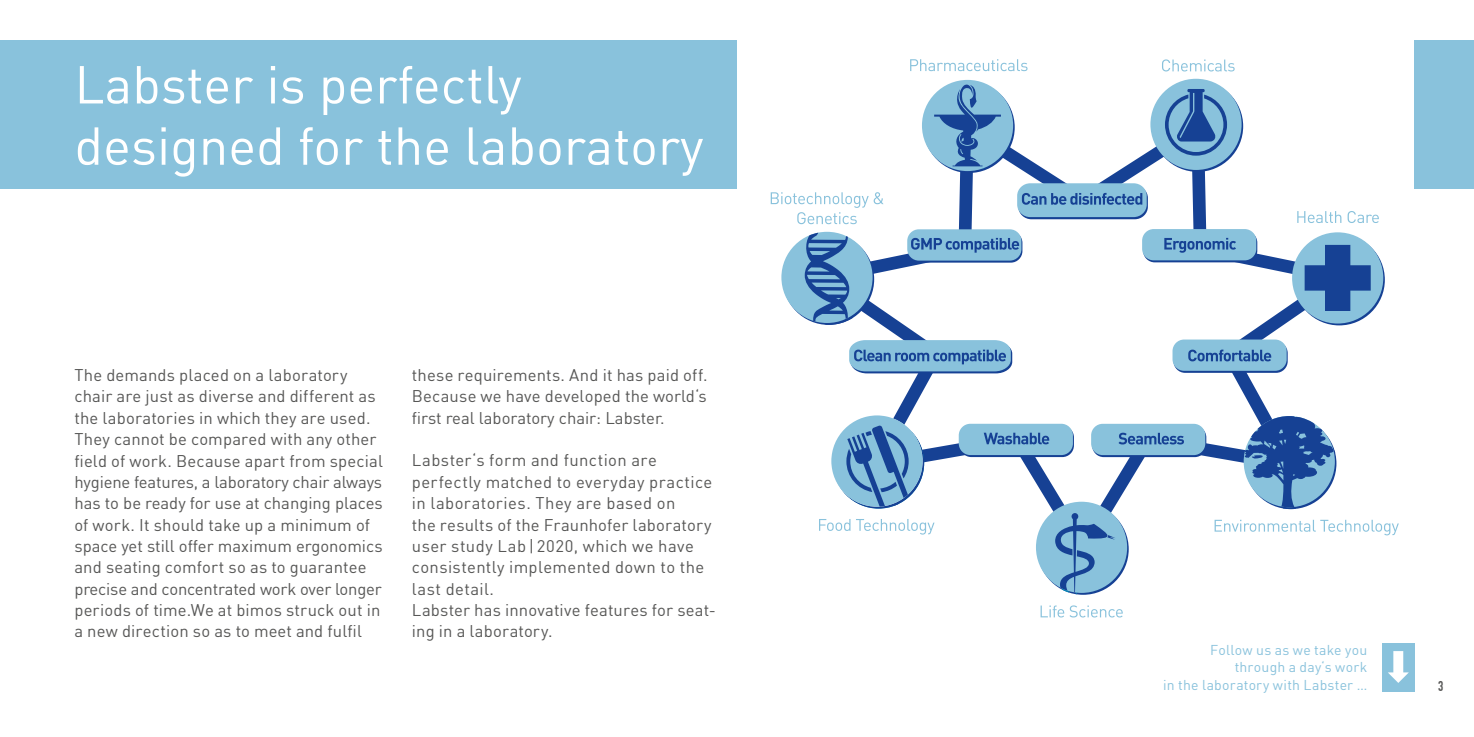
<style>
.page{position:relative;width:1474px;height:737px;background:#fff}
.page>*{position:absolute;margin:0;border:0;box-sizing:border-box;transform-origin:0 0}
.t1{font:52.5px/61.2px "DIN";color:#fff}
.t2{font:16.62px/21.3px "DIN";letter-spacing:.01em;color:#575756}
.t3{font:14px/17.5px "DIN";letter-spacing:.015em;color:#89c2dc;text-align:right}
.t4{font:14px "DIN1451 Com Engschrift";color:#575756}
</style>
<div class="page">
<div style="left:0;top:40px;width:737px;height:149px;background:#89c2dc"></div>
<div style="left:1414px;top:40px;width:59px;height:149px;background:#89c2dc"></div>
<svg style="left:800px;top:105px;width:572px;height:467px"></svg>
<svg style="left:908px;top:231px;width:114px;height:32px"></svg>
<svg style="left:1293px;top:234px;width:91px;height:91px"></svg>
<svg style="left:1151px;top:81px;width:92px;height:91px"></svg>
<svg style="left:833px;top:417px;width:91px;height:91px"></svg>
<div style="left:922px;top:80px;width:91px;height:91px;background:#89c2dc;border-radius:50%"></div>
<svg style="left:934px;top:84px;width:68px;height:84px"></svg>
<div style="left:1291px;top:232px;width:92px;height:91px;background:#89c2dc;border-radius:50%"></div>
<svg style="left:1304px;top:245px;width:68px;height:68px"></svg>
<div style="left:1150px;top:79px;width:91px;height:91px;background:#89c2dc;border-radius:50%"></div>
<svg style="left:1164px;top:89px;width:64px;height:67px"></svg>
<div style="left:781px;top:232px;width:91px;height:91px;background:#89c2dc;border-radius:50%"></div>
<svg style="left:798px;top:233px;width:61px;height:92px"></svg>
<svg style="left:1244px;top:416px;width:91px;height:93px"></svg>
<div style="left:831px;top:415px;width:91px;height:91px;background:#89c2dc;border-radius:50%"></div>
<svg style="left:846px;top:420px;width:62px;height:86px"></svg>
<div style="left:1035px;top:501px;width:92px;height:92px;background:#89c2dc;border-radius:50%"></div>
<svg style="left:1054px;top:513px;width:63px;height:81px"></svg>
<div style="left:907px;top:229px;width:114px;height:31px;background:#89c2dc;border-radius:12px"></div>
<svg style="left:1143px;top:231px;width:114px;height:31px"></svg>
<div style="left:1142px;top:229px;width:114px;height:31px;background:#89c2dc;border-radius:12px"></div>
<div style="left:1173px;top:341px;width:114px;height:32px;background:#164194;border-radius:12px"></div>
<div style="left:1172px;top:339px;width:114px;height:32px;background:#89c2dc;border-radius:12px"></div>
<svg style="left:959px;top:426px;width:114px;height:31px"></svg>
<div style="left:958px;top:424px;width:114px;height:31px;background:#89c2dc;border-radius:12px"></div>
<svg style="left:1092px;top:426px;width:114px;height:31px"></svg>
<div style="left:1091px;top:424px;width:114px;height:31px;background:#89c2dc;border-radius:12px"></div>
<svg style="left:1018px;top:185px;width:129px;height:34px"></svg>
<div style="left:1017px;top:183px;width:129px;height:34px;background:#89c2dc;border-radius:13px"></div>
<svg style="left:910px;top:59px;width:117px;height:12px"></svg>
<svg style="left:770px;top:192px;width:113px;height:32px"></svg>
<svg style="left:819px;top:519px;width:31px;height:12px"></svg>
<svg style="left:856px;top:519px;width:78px;height:15px"></svg>
<svg style="left:1040px;top:605px;width:82px;height:12px"></svg>
<svg style="left:1214px;top:520px;width:184px;height:15px"></svg>
<svg style="left:1297px;top:211px;width:44px;height:12px"></svg>
<svg style="left:1347px;top:211px;width:31px;height:12px"></svg>
<svg style="left:1162px;top:59px;width:72px;height:12px"></svg>
<svg style="left:1021px;top:193px;width:121px;height:12px"></svg>
<svg style="left:911px;top:238px;width:108px;height:15px"></svg>
<svg style="left:849px;top:340px;width:163px;height:33px;background:#76abcf"></svg>
<svg style="left:984px;top:433px;width:65px;height:11px"></svg>
<svg style="left:1118px;top:433px;width:65px;height:11px"></svg>
<svg style="left:1188px;top:349px;width:83px;height:12px"></svg>
<svg style="left:1164px;top:238px;width:71px;height:15px"></svg>
<div style="left:1382px;top:642px;width:32px;height:49px;background:#89c2dc"></div>
<svg style="left:1388px;top:651px;width:20px;height:32px"></svg>
<h1 class="t1" style="left:74px;top:53px;width:630px">Labster is perfectly designed for the laboratory</h1>
<p class="t2" style="left:74px;top:364px;width:310px">The demands placed on a laboratory chair are just as diverse and different as the laboratories in which they are used.<br>They cannot be compared with any other field of work. Because apart from special hygiene features, a laboratory chair always has to be ready for use at changing places of work. It should take up a minimum of space yet still offer maximum ergo nomics and seating comfort so as to guarantee precise and concentrated work over longer periods of time.We at bimos struck out in a new direction so as to meet and fulfil</p>
<p class="t2" style="left:412px;top:364px;width:297px;text-align:justify">these requirements. And it has paid off.<br>Because we have developed the world‘s first real laboratory chair: Labster.</p>
<p class="t2" style="left:412px;top:449px;width:305px">Labster‘s form and function are perfectly matched to everyday practice in laboratories. They are based on<br>the results of the Fraunhofer laboratory user study Lab | 2020, which we have consistently implemented down to the last detail.<br>Labster has innovative features for seat&shy;ing in a laboratory.</p>
<p class="t3" style="left:1163px;top:640px;width:206px">Follow us as we take you through a day‘s work<br>in the laboratory with Labster …</p>
<p class="t4" style="left:1438px;top:678px;width:7px">3</p>
</div>
